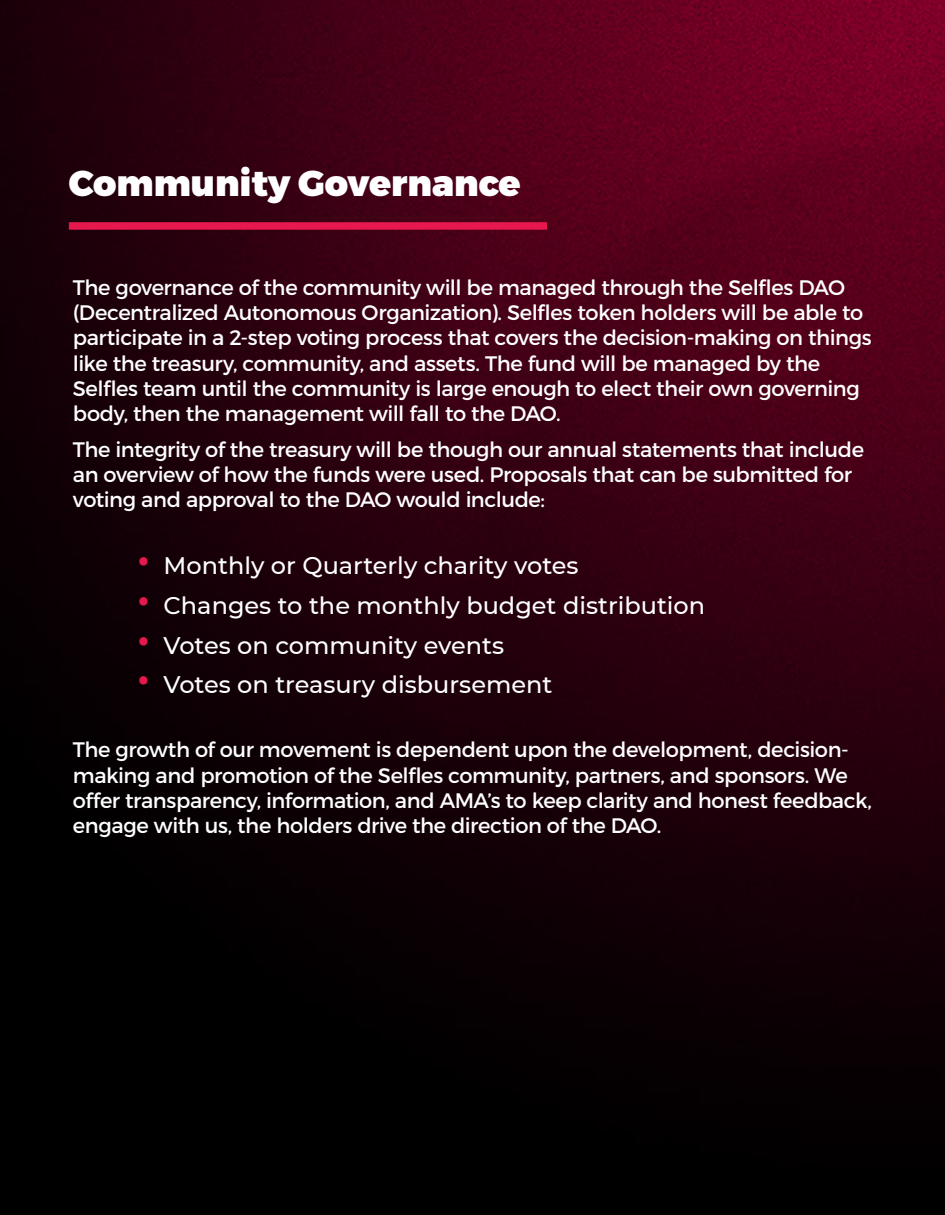
<style>
.page{position:relative;width:945px;height:1215px;background:#fff}
.page>*{position:absolute;margin:0;border:0;box-sizing:border-box;transform-origin:0 0}
._41_Header_black_Tit{font:900 36px "Montserrat";color:#fff}
.t1{font:500 24px "Montserrat";color:#fff}
._8_Content_black_Sou{font:21px/25.2px "Montserrat";letter-spacing:-.02em;color:#fff}
.s1{font-size:45px;color:#e7184e}
</style>
<div class="page">
<img style="left:0;top:0;width:945px;height:1215px">
<div style="left:69px;top:222px;width:478px;height:8px;background:#e7184e"></div>
<p class="_41_Header_black_Tit" style="left:69px;top:161px;width:453px">Community Governance</p>
<p class="_8_Content_black_Sou" style="left:73px;top:275px;width:800px">The governance of the community will be managed through the Selfles DAO (Decentralized Autonomous Organization). Selfles token holders will be able to participate in a 2-step voting process that covers the decision-making on things like the treasury, community, and assets. The fund will be managed by the Selfles team until the community is large enough to elect their own governing body, then the management will fall to the DAO.</p>
<p class="_8_Content_black_Sou" style="left:73px;top:437px;width:793px">The integrity of the treasury will be though our annual statements that include an overview of how the funds were used. Proposals that can be submitted for voting and approval to the DAO would include:</p>
<p class="t1" style="left:137px;top:549px;width:443px"><span class="s1">•</span> Monthly or Quarterly charity votes</p>
<p class="t1" style="left:137px;top:589px;width:570px"><span class="s1">•</span> Changes to the monthly budget distribution</p>
<p class="t1" style="left:137px;top:628px;width:369px"><span class="s1">•</span> Votes on community events</p>
<p class="t1" style="left:137px;top:668px;width:417px"><span class="s1">•</span> Votes on treasury disbursement</p>
<p class="_8_Content_black_Sou" style="left:73px;top:737px;width:801px">The growth of our movement is dependent upon the development, decision&shy;making and promotion of the Selfles community, partners, and sponsors. We offer transparency, information, and AMA’s to keep clarity and honest feedback, engage with us, the holders drive the direction of the DAO.</p>
</div>
